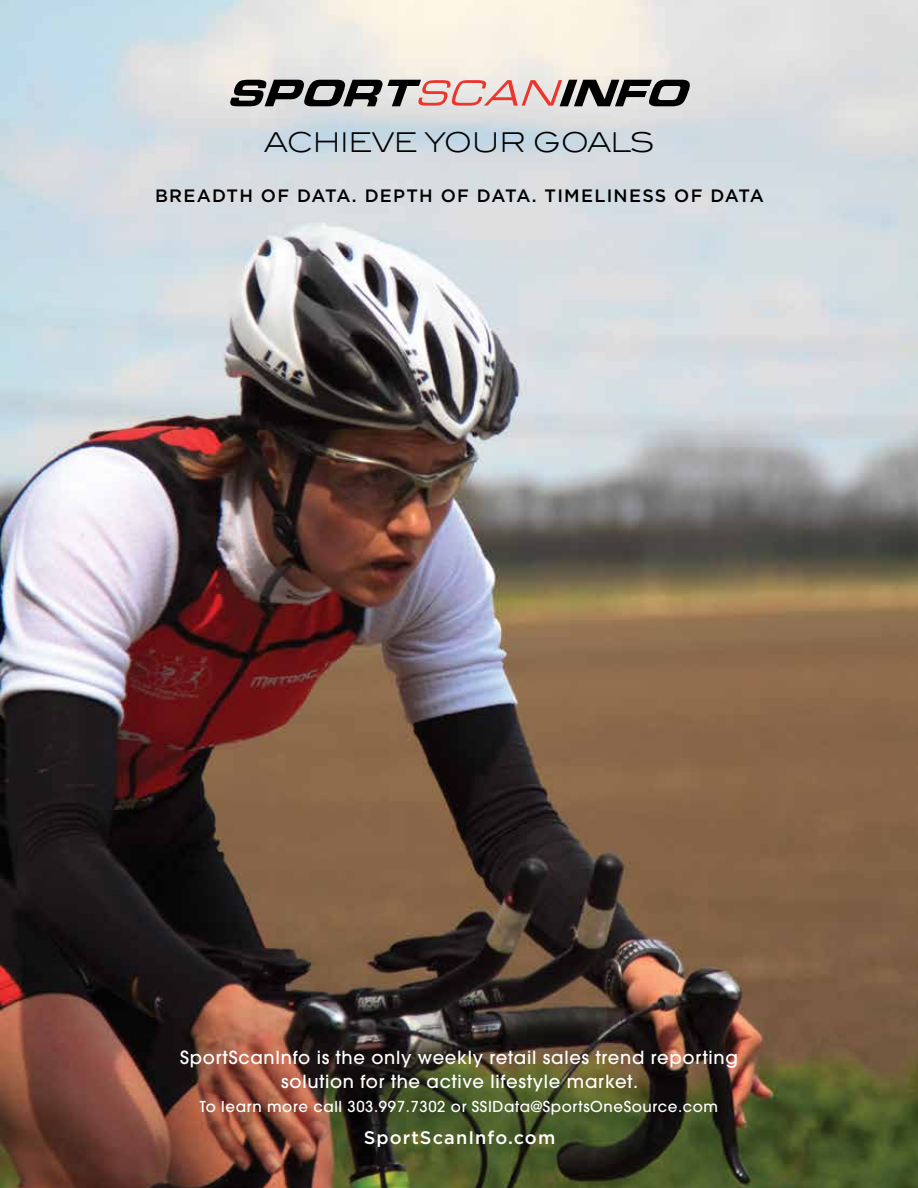
<style>
.page{position:relative;width:918px;height:1188px;background:#fff}
.page>*{position:absolute;margin:0;border:0;box-sizing:border-box;transform-origin:0 0}
.t1{font:300 27.3px "Blair ITC Std";letter-spacing:-.02em;color:#000}
.t2{font:500 18.15px "Gotham";letter-spacing:.06em;color:#fff}
.t3{font:500 18px/24px "Avant Garde";letter-spacing:.04em;color:#fff;text-align:center}
.t4{font:500 17.85px "Gotham";letter-spacing:.07em;color:#000}
.t5{font:500 15px "Avant Garde";letter-spacing:.04em;color:#fff}
</style>
<div class="page">
<img style="left:0;top:0;width:918px;height:1188px">
<svg style="left:230px;top:80px;width:461px;height:27px"></svg>
<h1 class="t1" style="left:264px;top:127px;width:392px">ACHIEVE YOUR GOALS</h1>
<p class="t4" style="left:155px;top:185px;width:610px">BREADTH OF DATA. DEPTH OF DATA. TIMELINESS OF DATA</p>
<p class="t3" style="left:180px;top:1046px;width:559px">SportScanInfo is the only weekly retail sales trend reporting solution for the active lifestyle market.</p>
<p class="t5" style="left:200px;top:1098px;width:520px">To learn more call 303.997.7302 or SSIData@SportsOneSource.com</p>
<p class="t2" style="left:364px;top:1126px;width:193px">SportScanInfo.com</p>
</div>
